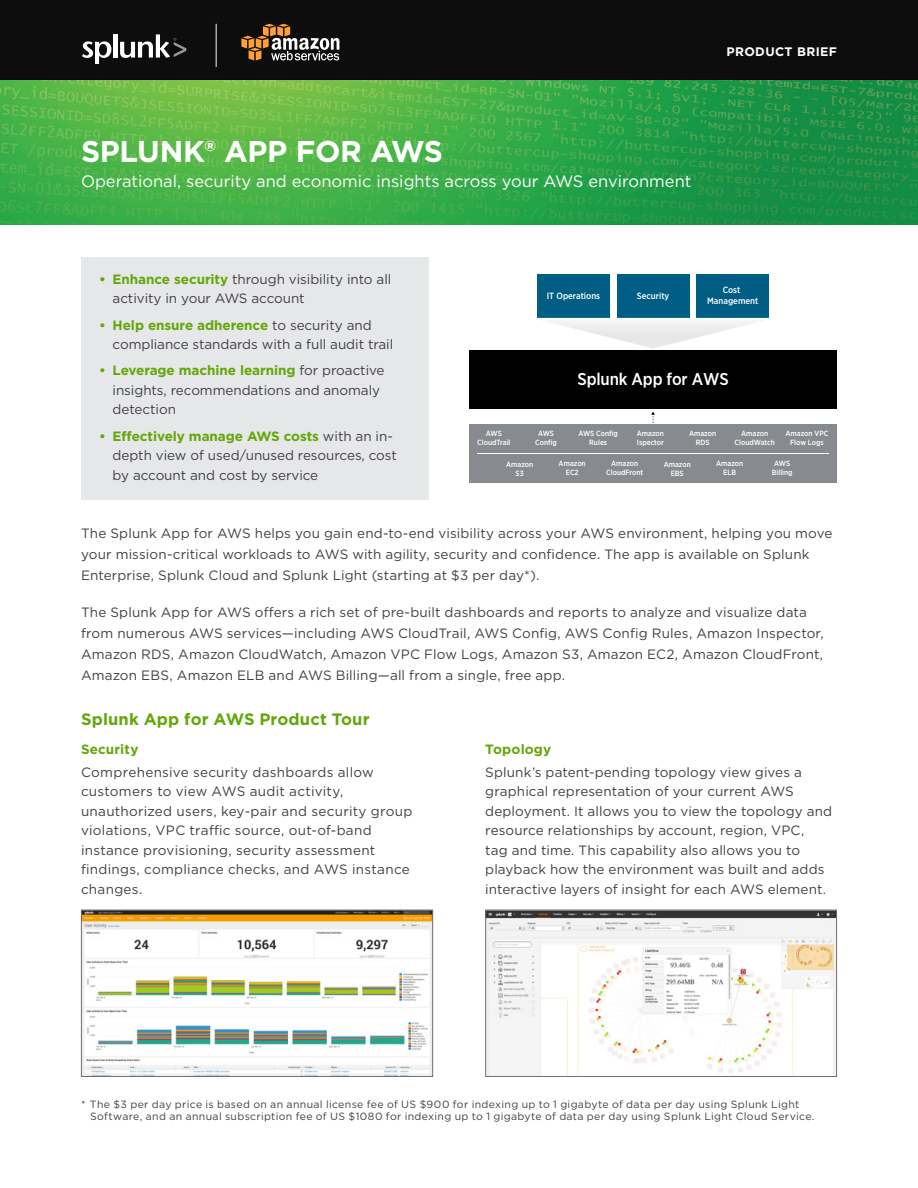
<style>
.page{position:relative;width:918px;height:1188px;background:#fff}
.page>*{position:absolute;margin:0;border:0;box-sizing:border-box;transform-origin:0 0}
.Document_Title{font:700 30px "Gotham";letter-spacing:-.01em;color:#fff}
.t1{font:500 17.1px "Gotham Narrow";letter-spacing:-.01em;color:#fff}
.Subhead{font:16.5px "Gotham";color:#fff}
.Body_Text{font:700 16.5px "Gotham";letter-spacing:.01em;color:#63a70a}
.Body_Text-2{font:13.5px/19.5px "Gotham";letter-spacing:.005em;color:#414042}
.Feature_Text{font:13.5px/19.5px "Gotham";letter-spacing:.01em;color:#414042}
.Green_Subheads{font:700 13.5px "Gotham";letter-spacing:.01em;color:#63a70a}
.t2{font:700 12.3px "Gotham";letter-spacing:.03em;color:#fff}
.Feature_Text-2{font:10.5px/12.6px "Gotham";letter-spacing:.03em;color:#414042}
.t3{font:500 9px/10.8px "Gotham Narrow";color:#fff;text-align:center}
.t4{font:500 7.5px/9px "Gotham Narrow";color:#fff;text-align:center}
.s1{font-weight:700;color:#63a70a}
</style>
<div class="page">
<img style="left:0;top:80px;width:918px;height:145px">
<div style="left:0;top:0;width:918px;height:80px;background:#0d0d0d"></div>
<svg style="left:82px;top:41px;width:29px;height:23px"></svg>
<hr style="left:113px;top:34px;width:4px;height:24px;background:#fff">
<svg style="left:120px;top:34px;width:66px;height:24px"></svg>
<div style="left:81px;top:257px;width:347px;height:242px;background:#e6e7e8"></div>
<svg style="left:651px;top:411px;width:4px;height:12px"></svg>
<div style="left:469px;top:424px;width:368px;height:58px;background:#878a8f"></div>
<div style="left:469px;top:351px;width:368px;height:58px;background:#000"></div>
<div style="left:537px;top:275px;width:73px;height:43px;background:#005e85"></div>
<div style="left:617px;top:275px;width:73px;height:43px;background:#005e85"></div>
<div style="left:696px;top:275px;width:73px;height:43px;background:#005e85"></div>
<hr style="left:477px;top:453px;width:352px;height:1px;background:#fff">
<hr style="left:215px;top:24px;width:2px;height:43px;background:#a7a9ac">
<svg style="left:241px;top:24px;width:98px;height:37px"></svg>
<img style="left:83px;top:912px;width:348px;height:163px">
<div style="left:81px;top:910px;width:352px;height:167px;border:1px solid #6d6e71"></div>
<img style="left:487px;top:912px;width:348px;height:163px">
<div style="left:485px;top:910px;width:352px;height:167px;border:1px solid #6d6e71"></div>
<p class="Document_Title" style="left:81px;top:131px;width:364px">SPLUNK® APP FOR AWS</p>
<p class="Subhead" style="left:81px;top:170px;width:612px">Operational, security and economic insights across your AWS environment</p>
<p class="t2" style="left:726px;top:44px;width:112px">PRODUCT BRIEF</p>
<p class="Body_Text-2" style="left:113px;top:269px;width:280px;text-indent:-14px"><span class="s1">• Enhance security</span> through visibility into all activity in your AWS account</p>
<p class="Body_Text-2" style="left:113px;top:315px;width:282px;text-indent:-14px"><span class="s1">• Help ensure adherence</span> to security and compliance standards with a full audit trail</p>
<p class="Body_Text-2" style="left:113px;top:361px;width:274px;text-indent:-14px"><span class="s1">• Leverage machine learning</span> for proactive insights, recommendations and anomaly detection</p>
<p class="Body_Text-2" style="left:113px;top:426px;width:286px;text-indent:-14px"><span class="s1">• Effectively manage AWS costs</span> with an in&shy;depth view of used/unused resources, cost by account and cost by service</p>
<p class="t3" style="left:547px;top:290px;width:55px">IT Operations</p>
<p class="t3" style="left:637px;top:290px;width:34px">Security</p>
<p class="t3" style="left:707px;top:285px;width:53px">Cost<br>Management</p>
<p class="t1" style="left:577px;top:368px;width:153px">Splunk App for AWS</p>
<p class="t4" style="left:579px;top:429px;width:41px">AWS Config<br>Rules</p>
<p class="t4" style="left:735px;top:429px;width:42px">Amazon<br>CloudWatch</p>
<p class="t4" style="left:786px;top:429px;width:44px">Amazon VPC<br>Flow Logs</p>
<p class="t4" style="left:477px;top:429px;width:35px">AWS<br>CloudTrail</p>
<p class="t4" style="left:689px;top:429px;width:29px">Amazon<br>RDS</p>
<p class="t4" style="left:535px;top:429px;width:23px">AWS<br>Config</p>
<p class="t4" style="left:637px;top:429px;width:29px;text-align:left">Amazon<br>Ispector</p>
<p class="t4" style="left:606px;top:459px;width:39px">Amazon<br>CloudFront</p>
<p class="t4" style="left:772px;top:459px;width:22px">AWS<br>Billing</p>
<p class="t4" style="left:506px;top:460px;width:29px">Amazon<br>S3</p>
<p class="t4" style="left:716px;top:459px;width:29px">Amazon<br>ELB</p>
<p class="t4" style="left:559px;top:459px;width:29px">Amazon<br>EC2</p>
<p class="t4" style="left:664px;top:460px;width:29px">Amazon<br>EBS</p>
<p class="Body_Text-2" style="left:81px;top:523px;width:753px;line-height:21px">The Splunk App for AWS helps you gain end-to-end visibility across your AWS environment, helping you move your mission-critical workloads to AWS with agility, security and confidence. The app is available on Splunk<br>Enterprise, Splunk Cloud and Splunk Light (starting at $3 per day*).</p>
<p class="Body_Text-2" style="left:81px;top:602px;width:744px;line-height:21px">The Splunk App for AWS offers a rich set of pre-built dashboards and reports to analyze and visualize data from numerous AWS services—including AWS CloudTrail, AWS Config, AWS Config Rules, Amazon Inspector, Amazon RDS, Amazon CloudWatch, Amazon VPC Flow Logs, Amazon S3, Amazon EC2, Amazon CloudFront, Amazon EBS, Amazon ELB and AWS Billing—all from a single, free app.</p>
<p class="Body_Text" style="left:81px;top:708px;width:290px">Splunk App for AWS Product Tour</p>
<p class="Green_Subheads" style="left:81px;top:740px;width:59px">Security</p>
<p class="Feature_Text" style="left:81px;top:762px;width:333px">Comprehensive security dashboards allow customers to view AWS audit activity, unauthorized users, key-pair and security group violations, VPC traffic source, out-of-band instance provisioning, security assessment findings, compliance checks, and AWS instance changes.</p>
<p class="Green_Subheads" style="left:485px;top:740px;width:67px">Topology</p>
<p class="Feature_Text" style="left:485px;top:762px;width:348px">Splunk’s patent-pending topology view gives a graphical representation of your current AWS deployment. It allows you to view the topology and resource relationships by account, region, VPC,<br>tag and time. This capability also allows you to playback how the environment was built and adds interactive layers of insight for each AWS element.</p>
<p class="Feature_Text-2" style="left:90px;top:1098px;width:726px;text-indent:-9px">* The $3 per day price is based on an annual license fee of US $900 for indexing up to 1 gigabyte of data per day using Splunk Light<br>Software, and an annual subscription fee of US $1080 for indexing up to 1 gigabyte of data per day using Splunk Light Cloud Service.</p>
</div>
